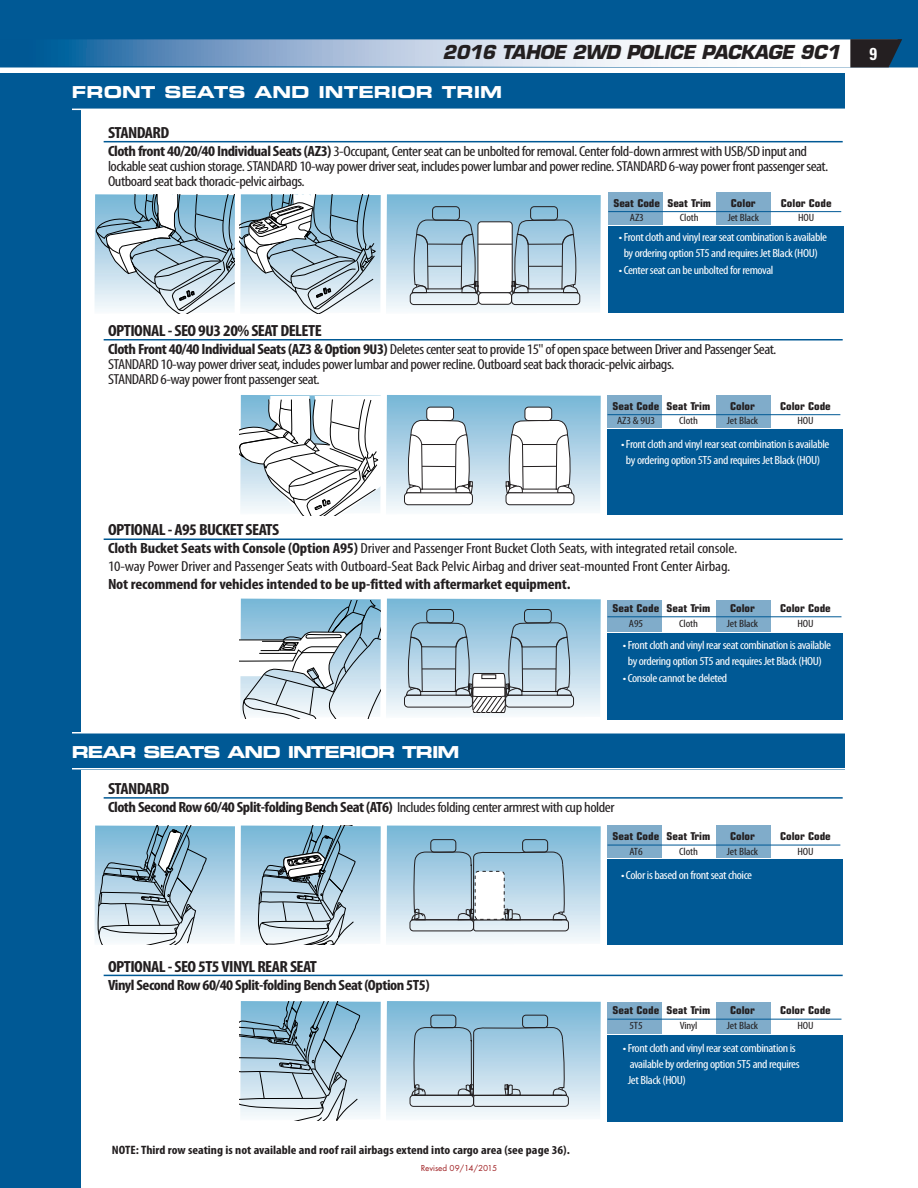
<style>
.page{position:relative;width:918px;height:1188px;background:#fff}
.page>*{position:absolute;margin:0;border:0;box-sizing:border-box;transform-origin:0 0}
.t1{font:italic 700 18.75px "Eurostile";letter-spacing:-.02em;color:#231f20}
.t2{font:700 condensed 17.25px "Univers";color:#fff}
.t3{font:16.5px "Eurostile Bold Extended Two";color:#fff}
.t4{font:16.5px "Eurostile Bold Extended Two";letter-spacing:-.06em;color:#fff}
.t5{font:700 condensed 16.2px "Myriad Pro";letter-spacing:-.03em;color:#231f20;scale:1.11 1}
.t6{font:700 condensed 14.85px "Myriad Pro";letter-spacing:-.025em;color:#231f20;scale:1.11 1}
.t7{font:condensed 14.55px/15px "Myriad Pro";letter-spacing:-.03em;color:#231f20;scale:1.14 1}
.t8{font:condensed 14.55px/18px "Myriad Pro";letter-spacing:-.01em;color:#231f20;scale:1.14 1}
.t9{font:700 condensed 12.15px "Myriad Pro";color:#231f20;scale:1.11 1}
.t10{font:condensed 11.85px/16.2px "Myriad Pro";letter-spacing:-.03em;color:#fff;text-align:center;scale:1.14 1}
.t11{font:700 condensed 10.8px "Eurostile";color:#231f20;scale:1.11 1}
.t12{font:condensed 10.5px "Myriad Pro";letter-spacing:-.01em;color:#231f20;scale:1.14 1}
.t13{font:9px "Function";color:#9e1c1f}
.s1{font-weight:700;font-size:14.85px}
.s2{font-size:15.45px}
.s3{font-weight:700;font-size:14.1px}
.s4{font-weight:400;font-size:14.55px}
</style>
<div class="page">
<div style="left:0;top:0;width:918px;height:68px;background:#005995"></div>
<svg style="left:65px;top:39px;width:837px;height:28px;background:#abbfd4"></svg>
<div style="left:0;top:73px;width:81px;height:1115px;background:#005995"></div>
<div style="left:72px;top:74px;width:773px;height:36px;background:#005995"></div>
<div style="left:72px;top:733px;width:773px;height:36px;background:#005995"></div>
<hr style="left:72px;top:732px;width:784px;height:2px;background:#fff">
<hr style="left:72px;top:109px;width:776px;height:1px;background:#fff">
<hr style="left:72px;top:768px;width:776px;height:2px;background:#fff">
<div style="left:608px;top:226px;width:236px;height:88px;background:#005995"></div>
<div style="left:608px;top:193px;width:55px;height:32px;background:#80acca"></div>
<div style="left:717px;top:193px;width:54px;height:32px;background:#80acca"></div>
<hr style="left:608px;top:211px;width:233px;height:1px;background:#005995">
<div style="left:608px;top:428px;width:235px;height:87px;background:#005995"></div>
<div style="left:608px;top:394px;width:239px;height:35px;background:#fff"></div>
<div style="left:608px;top:395px;width:54px;height:33px;background:#80acca"></div>
<div style="left:716px;top:395px;width:54px;height:33px;background:#80acca"></div>
<hr style="left:608px;top:414px;width:232px;height:1px;background:#005995">
<div style="left:608px;top:858px;width:235px;height:87px;background:#005995"></div>
<div style="left:608px;top:825px;width:239px;height:34px;background:#fff"></div>
<div style="left:608px;top:825px;width:54px;height:33px;background:#80acca"></div>
<div style="left:716px;top:825px;width:54px;height:33px;background:#80acca"></div>
<hr style="left:608px;top:845px;width:232px;height:1px;background:#005995">
<div style="left:608px;top:633px;width:235px;height:87px;background:#005995"></div>
<div style="left:608px;top:600px;width:54px;height:32px;background:#80acca"></div>
<div style="left:716px;top:600px;width:54px;height:32px;background:#80acca"></div>
<hr style="left:608px;top:616px;width:234px;height:1px;background:#005995">
<div style="left:608px;top:1035px;width:235px;height:87px;background:#005995"></div>
<div style="left:608px;top:1002px;width:54px;height:32px;background:#80acca"></div>
<div style="left:716px;top:1002px;width:54px;height:32px;background:#80acca"></div>
<hr style="left:608px;top:1019px;width:234px;height:1px;background:#005995">
<hr style="left:104px;top:141px;width:739px;height:1px;background:#005995">
<hr style="left:104px;top:339px;width:739px;height:1px;background:#005995">
<hr style="left:104px;top:538px;width:739px;height:2px;background:#005995">
<hr style="left:104px;top:797px;width:739px;height:2px;background:#005995">
<hr style="left:104px;top:975px;width:739px;height:1px;background:#005995">
<svg style="left:94px;top:194px;width:507px;height:120px"></svg>
<svg style="left:240px;top:395px;width:361px;height:121px"></svg>
<svg style="left:94px;top:826px;width:507px;height:119px;background:#aecada"></svg>
<svg style="left:240px;top:599px;width:361px;height:119px"></svg>
<svg style="left:240px;top:1001px;width:361px;height:119px;background:#adcbdb"></svg>
<p class="t1" style="left:443px;top:40px;width:399px">2016 TAHOE 2WD POLICE PACKAGE 9C1</p>
<p class="t2" style="left:870px;top:44px;width:9px">9</p>
<p class="t3" style="left:72px;top:81px;width:432px">FRONT SEATS AND INTERIOR TRIM</p>
<p class="t5" style="left:108px;top:122px;width:57px">STANDARD</p>
<p class="t7" style="left:108px;top:143px;width:633px"><span class="s1">Cloth front 40/20/40 Individual Seats (AZ3)</span>3-Occupant, Center seat can be unbolted for removal. Center fold-down armrest with USB/SD input and lockable seat cushion storage. STANDARD 10-way power driver seat, includes power lumbar and power recline. STANDARD 6-way power front passenger seat.<br>Outboard seat back thoracic-pelvic airbags.</p>
<p class="t11" style="left:613px;top:197px;width:90px">Seat Code Seat Trim</p>
<p class="t11" style="left:731px;top:197px;width:24px">Color</p>
<p class="t11" style="left:781px;top:197px;width:47px">Color Code</p>
<p class="t12" style="left:630px;top:212px;width:14px">AZ3</p>
<p class="t12" style="left:680px;top:212px;width:18px">Cloth</p>
<p class="t12" style="left:728px;top:212px;width:29px">Jet Black</p>
<p class="t12" style="left:798px;top:212px;width:16px">HOU</p>
<p class="t10" style="left:619px;top:229px;width:184px">• Front cloth and vinyl rear seat combination is available by ordering option 5T5 and requires Jet Black (HOU)</p>
<p class="t10" style="left:619px;top:261px;width:137px">• Center seat can be unbolted for removal</p>
<p class="t5" style="left:108px;top:320px;width:194px">OPTIONAL - SEO 9<span class="s2">U</span>3 20% SEAT DELETE</p>
<p class="t7" style="left:108px;top:342px;width:588px"><span class="s1">Cloth Front 40/40 Individual Seats (AZ3 &amp; Option 9</span><span class="s3">U</span><span class="s1">3)</span> Deletes center seat to provide 15" of open space between Driver and Passenger Seat.</p>
<p class="t7" style="left:108px;top:357px;width:498px">STANDARD 10-way power driver seat, includes power lumbar and power recline. Outboard seat back thoracic-pelvic airbags.</p>
<p class="t7" style="left:108px;top:372px;width:187px">STANDARD 6-way power front passenger seat.</p>
<p class="t11" style="left:613px;top:400px;width:90px">Seat Code Seat Trim</p>
<p class="t11" style="left:730px;top:400px;width:24px">Color</p>
<p class="t11" style="left:780px;top:400px;width:47px">Color Code</p>
<p class="t12" style="left:617px;top:415px;width:35px">AZ3 &amp; 9U3</p>
<p class="t12" style="left:679px;top:415px;width:18px">Cloth</p>
<p class="t12" style="left:727px;top:415px;width:29px">Jet Black</p>
<p class="t12" style="left:797px;top:415px;width:16px">HOU</p>
<p class="t10" style="left:621px;top:436px;width:184px">• Front cloth and vinyl rear seat combination is available by ordering option 5T5 and requires Jet Black (HOU)</p>
<p class="t5" style="left:108px;top:519px;width:156px">OPTIONAL - A95 BUCKET SEATS</p>
<p class="t8" style="left:108px;top:539px;width:554px"><span class="s1">Cloth Bucket Seats with Console (Option A95)</span> Driver and Passenger Front Bucket Cloth Seats, with integrated retail console.<br>10-way Power Driver and Passenger Seats with Outboard-Seat Back Pelvic Airbag and driver seat-mounted Front Center Airbag.</p>
<p class="t6" style="left:108px;top:574px;width:418px">Not recommend for vehicles intended to be up-fitted with aftermarket equipment.</p>
<p class="t11" style="left:613px;top:602px;width:90px">Seat Code Seat Trim</p>
<p class="t11" style="left:730px;top:602px;width:24px">Color</p>
<p class="t11" style="left:780px;top:602px;width:47px">Color Code</p>
<p class="t12" style="left:629px;top:617px;width:14px">A95</p>
<p class="t12" style="left:679px;top:617px;width:18px">Cloth</p>
<p class="t12" style="left:727px;top:617px;width:29px">Jet Black</p>
<p class="t12" style="left:797px;top:617px;width:16px">HOU</p>
<p class="t10" style="left:623px;top:637px;width:184px">• Front cloth and vinyl rear seat combination is available by ordering option 5T5 and requires Jet Black (HOU)</p>
<p class="t10" style="left:623px;top:669px;width:93px">• Console cannot be deleted</p>
<p class="t4" style="left:72px;top:740px;width:389px">REAR SEATS AND INTERIOR TRIM</p>
<p class="t5" style="left:108px;top:779px;width:57px">STANDARD</p>
<p class="t6" style="left:108px;top:798px;width:458px">Cloth Second Row 60/40 Split-folding Bench Seat (AT6) <span class="s4">Includes folding center armrest with cup holder</span></p>
<p class="t11" style="left:613px;top:830px;width:90px">Seat Code Seat Trim</p>
<p class="t11" style="left:730px;top:830px;width:24px">Color</p>
<p class="t11" style="left:780px;top:830px;width:47px">Color Code</p>
<p class="t12" style="left:629px;top:845px;width:13px">AT6</p>
<p class="t12" style="left:679px;top:845px;width:18px">Cloth</p>
<p class="t12" style="left:727px;top:845px;width:29px">Jet Black</p>
<p class="t12" style="left:797px;top:845px;width:16px">HOU</p>
<p class="t5" style="left:108px;top:956px;width:190px">OPTIONAL - SEO 5T5 VINYL REAR SEAT</p>
<p class="t6" style="left:108px;top:975px;width:291px">Vinyl Second Row 60/40 Split-folding Bench Seat (Option 5T5)</p>
<p class="t9" style="left:112px;top:1143px;width:414px">NOTE: Third row seating is not available and roof rail airbags extend into cargo area (see page 36).</p>
<p class="t13" style="left:421px;top:1163px;width:78px">Revised 09/14/2015</p>
<p class="t10" style="left:621px;top:866px;width:117px">• Color is based on front seat choice</p>
<p class="t11" style="left:613px;top:1004px;width:90px">Seat Code Seat Trim</p>
<p class="t11" style="left:730px;top:1004px;width:24px">Color</p>
<p class="t11" style="left:780px;top:1004px;width:47px">Color Code</p>
<p class="t12" style="left:629px;top:1019px;width:13px">5T5</p>
<p class="t12" style="left:680px;top:1019px;width:17px">Vinyl</p>
<p class="t12" style="left:727px;top:1019px;width:29px">Jet Black</p>
<p class="t12" style="left:797px;top:1019px;width:16px">HOU</p>
<p class="t10" style="left:628px;top:1039px;width:152px;text-align:left;text-indent:-5px">• Front cloth and vinyl rear seat combination is available by ordering option 5T5 and requires<br>Jet Black (HOU)</p>
</div>
